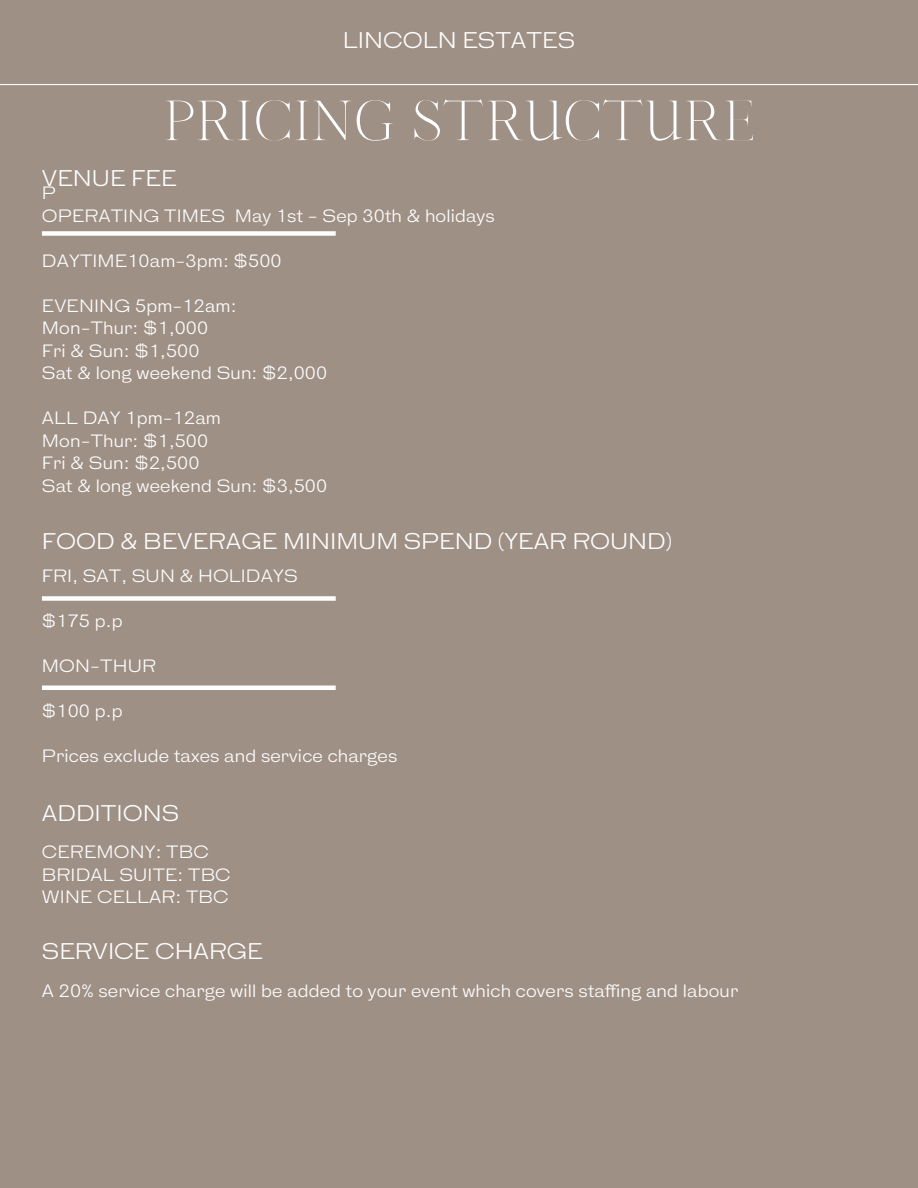
<style>
.page{position:relative;width:918px;height:1188px;background:#9f9086}
.page>*{position:absolute;margin:0;border:0;box-sizing:border-box;transform-origin:0 0}
.t1{font:300 53.85px "Sharis";color:#fefefe}
.t2{font:21.45px "HK Gothic";color:#fefefe}
.t3{font:16.8px/22.5px "HK Gothic";letter-spacing:.01em;color:#fefefe}
</style>
<div class="page">
<hr style="left:0;top:84px;width:918px;height:1px;background:#fefefe">
<div style="left:42px;top:231px;width:294px;height:5px;background:#fefefe"></div>
<div style="left:42px;top:596px;width:294px;height:5px;background:#fefefe"></div>
<div style="left:42px;top:685px;width:294px;height:5px;background:#fefefe"></div>
<p class="t2" style="left:343px;top:28px;width:234px">LINCOLN ESTATES</p>
<h2 class="t1" style="left:162px;top:89px;width:596px">PRICING STRUCTURE</h2>
<h1 class="t2" style="left:42px;top:167px;width:136px">VENUE FEE</h1>
<h2 class="t3" style="left:42px;top:183px;width:16px">P</h2>
<p class="t3" style="left:42px;top:205px;width:454px">OPERATING TIMES May 1st - Sep 30th &amp; holidays</p>
<p class="t3" style="left:42px;top:250px;width:241px">DAYTIME10am-3pm: $500</p>
<p class="t3" style="left:42px;top:295px;width:196px">EVENING 5pm-12am:</p>
<p class="t3" style="left:42px;top:318px;width:168px">Mon-Thur: $1,000</p>
<p class="t3" style="left:42px;top:340px;width:159px">Fri &amp; Sun: $1,500</p>
<p class="t3" style="left:42px;top:363px;width:287px">Sat &amp; long weekend Sun: $2,000</p>
<p class="t3" style="left:42px;top:408px;width:180px">ALL DAY 1pm-12am</p>
<p class="t3" style="left:42px;top:430px;width:168px">Mon-Thur: $1,500</p>
<p class="t3" style="left:42px;top:453px;width:159px">Fri &amp; Sun: $2,500</p>
<p class="t3" style="left:42px;top:475px;width:287px">Sat &amp; long weekend Sun: $3,500</p>
<p class="t2" style="left:42px;top:530px;width:632px">FOOD &amp; BEVERAGE MINIMUM SPEND (YEAR ROUND)</p>
<p class="t3" style="left:42px;top:566px;width:257px">FRI, SAT, SUN &amp; HOLIDAYS</p>
<h2 class="t3" style="left:42px;top:611px;width:82px">$175 p.p</h2>
<h3 class="t3" style="left:42px;top:656px;width:116px">MON-THUR</h3>
<p class="t3" style="left:42px;top:701px;width:82px">$100 p.p</p>
<h3 class="t3" style="left:42px;top:746px;width:357px">Prices exclude taxes and service charges</h3>
<p class="t2" style="left:42px;top:801px;width:139px">ADDITIONS</p>
<p class="t3" style="left:42px;top:842px;width:190px">CEREMONY: TBC<br>BRIDAL SUITE: TBC<br>WINE CELLAR: TBC</p>
<p class="t2" style="left:42px;top:940px;width:222px">SERVICE CHARGE</p>
<p class="t3" style="left:42px;top:980px;width:698px">A 20% service charge will be added to your event which covers staffing and labour</p>
</div>
